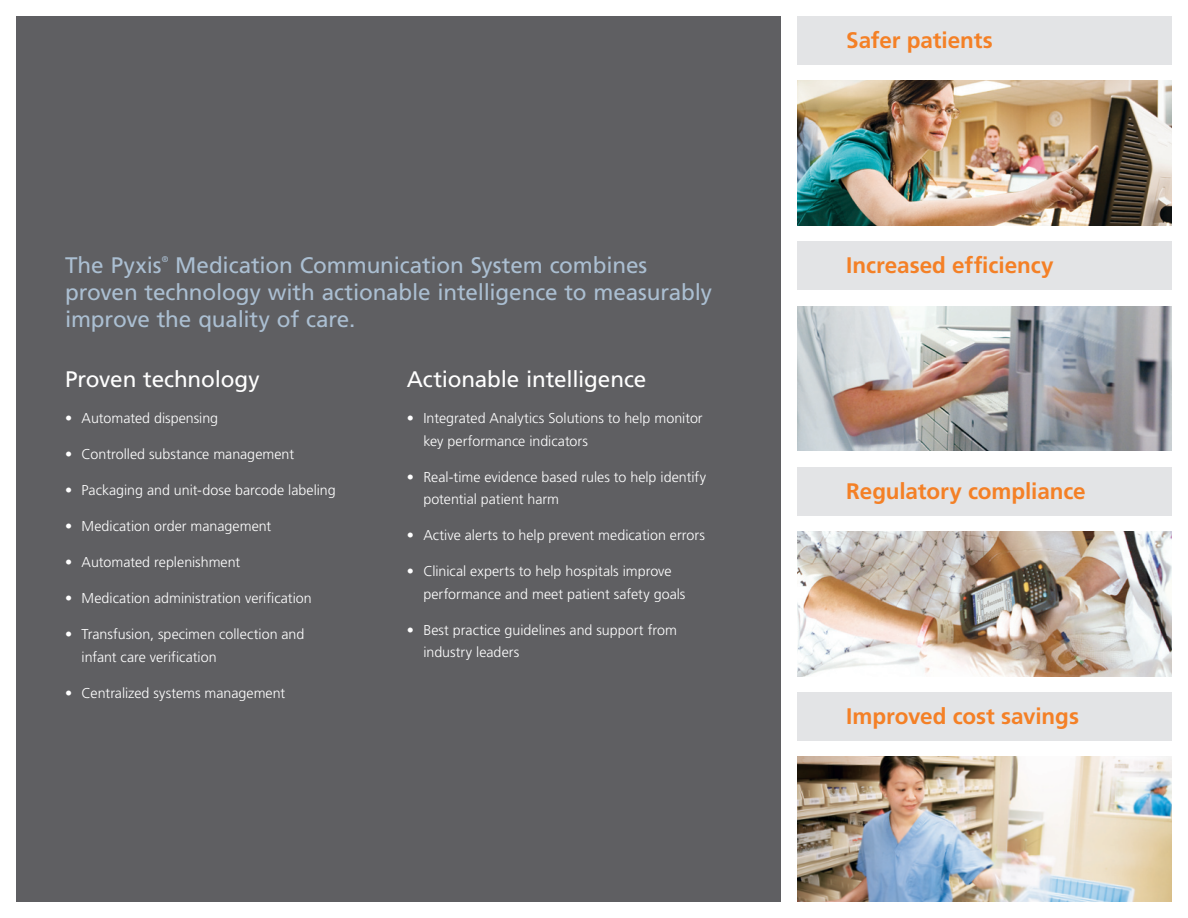
<style>
.page{position:relative;width:1188px;height:918px;background:#fff}
.page>*{position:absolute;margin:0;border:0;box-sizing:border-box;transform-origin:0 0}
.Body_copy_2{font:22.5px/27px "Frutiger";letter-spacing:-.01em;color:#abbfd2}
.Body_copy_with_Bulle{font:700 22.5px "Frutiger";letter-spacing:-.005em;color:#f48026}
.Body_copy_2-2{font:22.5px "Frutiger";letter-spacing:-.01em;color:#fff}
.Body_copy_with_Bulle-2{font:300 14.25px/22.5px "Frutiger";color:#fff}
.Body_copy_2-3{font:8.25px "Frutiger";color:#abbfd2}
</style>
<div class="page">
<div style="left:16px;top:16px;width:765px;height:886px;background:#5f5f62"></div>
<div style="left:797px;top:16px;width:375px;height:48px;background:#e3e4e6"></div>
<div style="left:797px;top:242px;width:375px;height:48px;background:#e3e4e6"></div>
<div style="left:797px;top:467px;width:375px;height:48px;background:#e3e4e6"></div>
<div style="left:797px;top:693px;width:375px;height:48px;background:#e3e4e6"></div>
<img style="left:797px;top:531px;width:375px;height:145px">
<img style="left:797px;top:306px;width:375px;height:145px">
<img style="left:797px;top:757px;width:375px;height:145px">
<img style="left:797px;top:81px;width:375px;height:144px">
<p class="Body_copy_2" style="left:65px;top:252px;width:98px">The Pyxis</p>
<p class="Body_copy_2-3" style="left:162px;top:255px;width:8px">®</p>
<p class="Body_copy_2" style="left:65px;top:252px;width:648px;text-indent:110px">Medication Communication System combines proven technology with actionable intelligence to measurably improve the quality of care.</p>
<p class="Body_copy_2-2" style="left:65px;top:366px;width:196px">Proven technology</p>
<p class="Body_copy_with_Bulle-2" style="left:65px;top:407px;width:155px">• Automated dispensing</p>
<p class="Body_copy_with_Bulle-2" style="left:65px;top:443px;width:231px">• Controlled substance management</p>
<p class="Body_copy_with_Bulle-2" style="left:65px;top:479px;width:272px">• Packaging and unit-dose barcode labeling</p>
<p class="Body_copy_with_Bulle-2" style="left:65px;top:515px;width:208px">• Medication order management</p>
<p class="Body_copy_with_Bulle-2" style="left:65px;top:551px;width:177px">• Automated replenishment</p>
<p class="Body_copy_with_Bulle-2" style="left:65px;top:587px;width:248px">• Medication administration verification</p>
<p class="Body_copy_with_Bulle-2" style="left:82px;top:623px;width:224px;text-indent:-16px">• Transfusion, specimen collection and infant care verification</p>
<p class="Body_copy_with_Bulle-2" style="left:65px;top:682px;width:222px">• Centralized systems management</p>
<p class="Body_copy_2-2" style="left:407px;top:366px;width:241px">Actionable intelligence</p>
<p class="Body_copy_with_Bulle-2" style="left:423px;top:407px;width:281px;text-indent:-16px">• Integrated Analytics Solutions to help monitor key performance indicators</p>
<p class="Body_copy_with_Bulle-2" style="left:423px;top:466px;width:284px;text-indent:-16px">• Real-time evidence based rules to help identify potential patient harm</p>
<p class="Body_copy_with_Bulle-2" style="left:407px;top:524px;width:300px">• Active alerts to help prevent medication errors</p>
<p class="Body_copy_with_Bulle-2" style="left:423px;top:560px;width:264px;text-indent:-16px">• Clinical experts to help hospitals improve performance and meet patient safety goals</p>
<p class="Body_copy_with_Bulle-2" style="left:423px;top:619px;width:255px;text-indent:-16px">• Best practice guidelines and support from industry leaders</p>
<p class="Body_copy_with_Bulle" style="left:846px;top:27px;width:148px">Safer patients</p>
<p class="Body_copy_with_Bulle" style="left:846px;top:252px;width:209px">Increased efficiency</p>
<p class="Body_copy_with_Bulle" style="left:846px;top:477px;width:241px">Regulatory compliance</p>
<p class="Body_copy_with_Bulle" style="left:846px;top:703px;width:234px">Improved cost savings</p>
</div>
